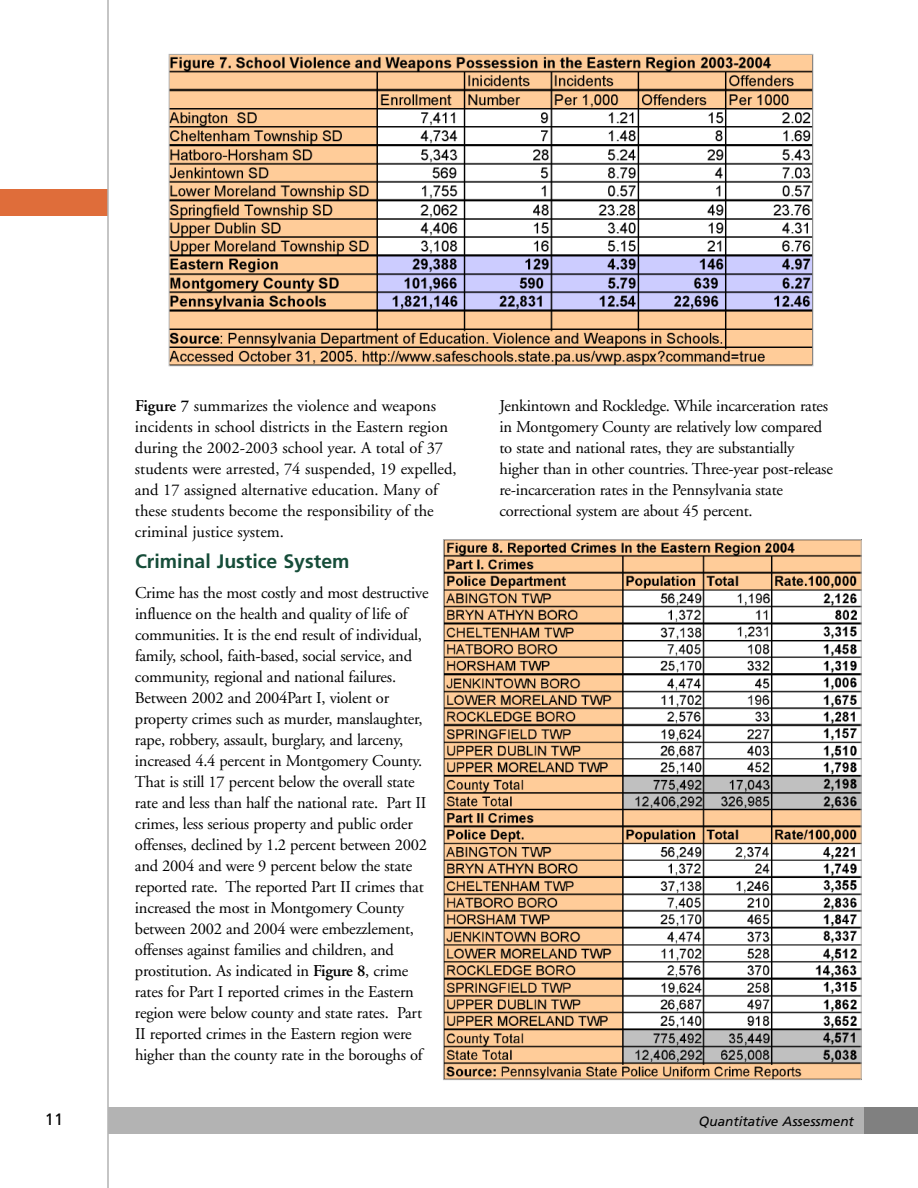
<style>
.page{position:relative;width:918px;height:1188px;background:#fff}
.page>*{position:absolute;margin:0;border:0;box-sizing:border-box;transform-origin:0 0}
.t1{font:700 19.5px "Frutiger";color:#164d39}
.t2{font:16.5px/21px "Adobe Garamond";letter-spacing:-.015em;color:#000}
.t3{font:16.5px "Frutiger";color:#000}
.t4{font:italic 13.5px "Frutiger";color:#000}
.s1{font-weight:600}
</style>
<div class="page">
<div style="left:0;top:189px;width:108px;height:27px;background:#df6d3a"></div>
<hr style="left:107px;top:0;width:2px;height:1188px;background:#b3b3b3">
<div style="left:108px;top:1107px;width:785px;height:27px;background:#b3b3b3"></div>
<div style="left:864px;top:1107px;width:54px;height:27px;background:#808080"></div>
<img style="left:171px;top:56px;width:640px;height:308px">
<img style="left:445px;top:541px;width:415px;height:537px">
<p class="t2" style="left:135px;top:397px;width:323px"><span class="s1">Figure 7</span> summarizes the violence and weapons incidents in school districts in the Eastern region during the 2002-2003 school year. A total of 37 students were arrested, 74 suspended, 19 expelled, and 17 assigned alternative education. Many of these students become the responsibility of the criminal justice system.</p>
<p class="t1" style="left:135px;top:553px;width:216px">Criminal Justice System</p>
<p class="t2" style="left:135px;top:584px;width:295px">Crime has the most costly and most destructive influence on the health and quality of life of communities. It is the end result of individual, family, school, faith-based, social service, and community, regional and national failures.<br>Between 2002 and 2004Part I, violent or property crimes such as murder, manslaughter, rape, robbery, assault, burglary, and larceny, increased 4.4 percent in Montgomery County.<br>That is still 17 percent below the overall state rate and less than half the national rate. Part II crimes, less serious property and public order offenses, declined by 1.2 percent between 2002 and 2004 and were 9 percent below the state reported rate. The reported Part II crimes that increased the most in Montgomery County between 2002 and 2004 were embezzlement, offenses against families and children, and prostitution. As indicated in <span class="s1">Figure 8</span>, crime rates for Part I reported crimes in the Eastern region were below county and state rates. Part II reported crimes in the Eastern region were higher than the county rate in the boroughs of</p>
<p class="t2" style="left:500px;top:397px;width:335px">Jenkintown and Rockledge. While incarceration rates in Montgomery County are relatively low compared to state and national rates, they are substantially higher than in other countries. Three-year post-release re-incarceration rates in the Pennsylvania state correctional system are about 45 percent.</p>
<p class="t3" style="left:45px;top:1113px;width:20px">11</p>
<p class="t4" style="left:699px;top:1116px;width:156px">Quantitative Assessment</p>
</div>
